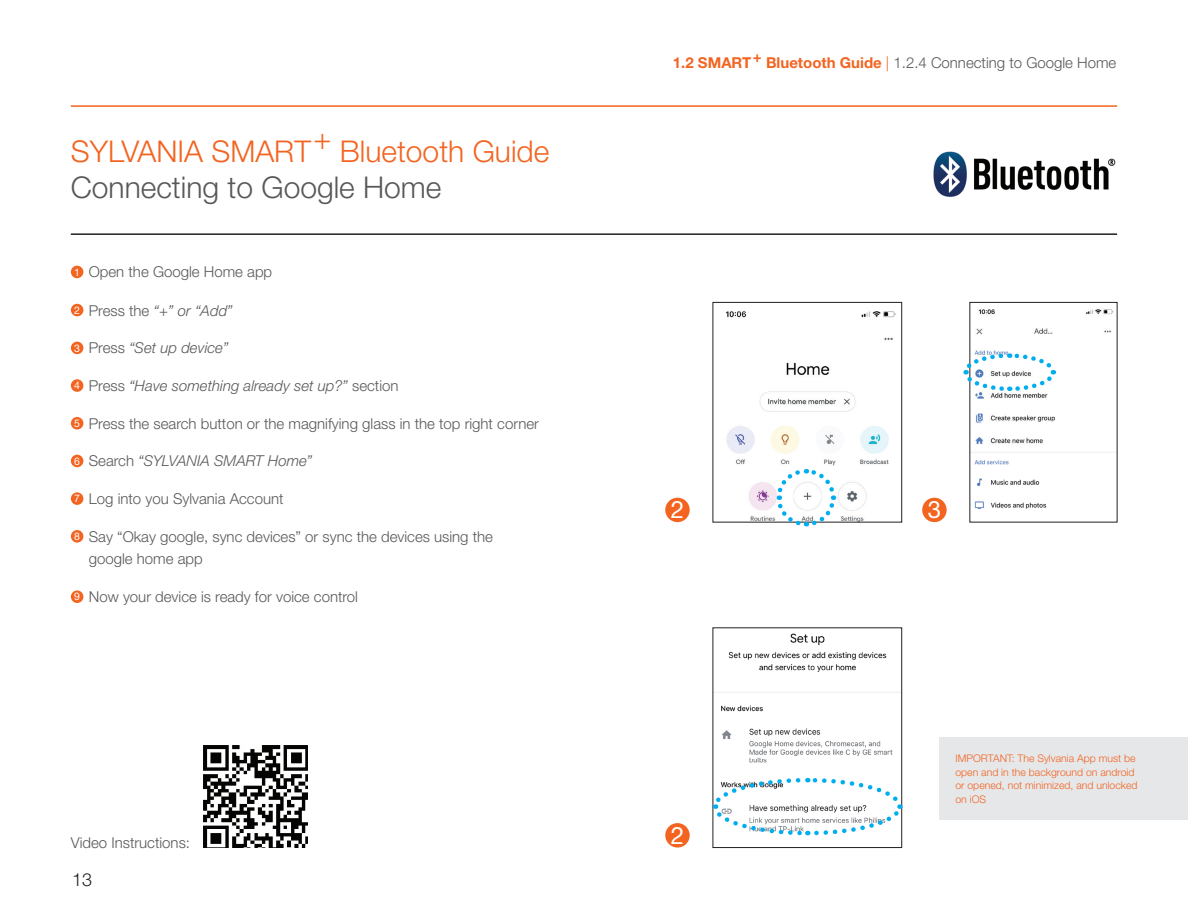
<style>
.page{position:relative;width:1188px;height:918px;background:#fff}
.page>*{position:absolute;margin:0;border:0;box-sizing:border-box;transform-origin:0 0}
.t1{font:300 30px "Helvetica Neue LT Pro";color:#f36421}
.t2{font:300 30px "Helvetica Neue LT Pro";color:#57585a}
.t3{font:24px "Helvetica Neue LT Pro";color:#fff}
.t4{font:300 18px "Helvetica Neue LT Pro";color:#231f20}
.t5{font:300 15px/22.5px "Helvetica Neue LT Std";color:#57585a}
.t6{font:italic 300 15px "Helvetica Neue LT Std";color:#57585a}
.t7{font:300 15px "Helvetica Neue LT Pro";color:#57585a}
.t8{font:300 10.5px/13.5px "Helvetica Neue LT Pro";color:#f36421}
.t9{font:10.5px "Helvetica Neue LT Pro";color:#fff}
.s1{font-style:normal}
.s2{font-weight:700;color:#f36421}
.s3{color:#f36421}
</style>
<div class="page">
<hr style="left:71px;top:105px;width:1046px;height:2px;background:#f36421">
<hr style="left:71px;top:233px;width:1046px;height:2px;background:#231f20">
<img style="left:933px;top:151px;width:182px;height:46px">
<div style="left:665px;top:498px;width:25px;height:24px;background:#f36421;border-radius:50%"></div>
<div style="left:665px;top:823px;width:25px;height:25px;background:#f36421;border-radius:50%"></div>
<div style="left:922px;top:498px;width:25px;height:24px;background:#f36421;border-radius:50%"></div>
<img style="left:972px;top:309px;width:143px;height:200px">
<img style="left:725px;top:311px;width:171px;height:209px">
<div style="left:713px;top:302px;width:189px;height:220px;border:1px solid #231f20"></div>
<img style="left:715px;top:633px;width:185px;height:130px">
<div style="left:713px;top:628px;width:189px;height:220px;border:1px solid #231f20"></div>
<img style="left:204px;top:745px;width:104px;height:103px">
<div style="left:71px;top:266px;width:12px;height:12px;background:#f36421;border-radius:50%"></div>
<div style="left:71px;top:304px;width:12px;height:12px;background:#f36421;border-radius:50%"></div>
<div style="left:71px;top:342px;width:12px;height:12px;background:#f36421;border-radius:50%"></div>
<div style="left:71px;top:379px;width:12px;height:13px;background:#f36421;border-radius:50%"></div>
<div style="left:71px;top:417px;width:12px;height:13px;background:#f36421;border-radius:50%"></div>
<div style="left:71px;top:455px;width:12px;height:12px;background:#f36421;border-radius:50%"></div>
<div style="left:71px;top:492px;width:12px;height:13px;background:#f36421;border-radius:50%"></div>
<div style="left:71px;top:530px;width:12px;height:13px;background:#f36421;border-radius:50%"></div>
<div style="left:71px;top:590px;width:12px;height:13px;background:#f36421;border-radius:50%"></div>
<div style="left:940px;top:738px;width:248px;height:82px;background:#e6e7e9"></div>
<svg style="left:774px;top:466px;width:64px;height:61px"></svg>
<svg style="left:963px;top:351px;width:95px;height:42px"></svg>
<svg style="left:712px;top:776px;width:191px;height:62px"></svg>
<h1 class="t1" style="left:71px;top:133px;width:480px">SYLVANIA SMART+ Bluetooth Guide</h1>
<h1 class="t2" style="left:71px;top:169px;width:372px">Connecting to Google Home</h1>
<p class="t9" style="left:74px;top:265px;width:7px">1</p>
<p class="t9" style="left:74px;top:304px;width:7px">2</p>
<p class="t9" style="left:74px;top:341px;width:7px">3</p>
<p class="t9" style="left:74px;top:379px;width:7px">4</p>
<p class="t9" style="left:74px;top:417px;width:7px">5</p>
<p class="t9" style="left:74px;top:454px;width:7px">6</p>
<p class="t9" style="left:74px;top:492px;width:7px">7</p>
<p class="t9" style="left:74px;top:530px;width:7px">8</p>
<p class="t9" style="left:74px;top:590px;width:7px">9</p>
<p class="t7" style="left:89px;top:263px;width:185px">Open the Google Home app</p>
<p class="t6" style="left:89px;top:301px;width:146px"><span class="s1">Press the</span> “+” or “Add”</p>
<p class="t6" style="left:89px;top:339px;width:141px"><span class="s1">Press</span> “Set up device”</p>
<p class="t6" style="left:89px;top:377px;width:311px"><span class="s1">Press</span> “Have something already set up?” <span class="s1">section</span></p>
<p class="t5" style="left:89px;top:412px;width:452px">Press the search button or the magnifying glass in the top right corner</p>
<p class="t6" style="left:89px;top:452px;width:225px"><span class="s1">Search</span> “SYLVANIA SMART Home”</p>
<p class="t5" style="left:89px;top:487px;width:196px">Log into you Sylvania Account</p>
<p class="t5" style="left:89px;top:525px;width:406px">Say “Okay google, sync devices” or sync the devices using the google home app</p>
<p class="t5" style="left:89px;top:585px;width:271px">Now your device is ready for voice control</p>
<p class="t7" style="left:71px;top:833px;width:121px">Video Instructions:</p>
<p class="t4" style="left:72px;top:868px;width:22px">13</p>
<p class="t7" style="left:673px;top:53px;width:445px"><span class="s2">1.2 SMART</span><sup>+</sup> <span class="s2">Bluetooth Guide</span> <span class="s3">|</span> 1.2.4 Connecting to Google Home</p>
<h2 class="t3" style="left:671px;top:495px;width:15px">2</h2>
<h2 class="t3" style="left:671px;top:821px;width:15px">2</h2>
<h2 class="t3" style="left:928px;top:495px;width:15px">3</h2>
<p class="t8" style="left:955px;top:751px;width:184px">IMPORTANT: The Sylvania App must be open and in the background on android or opened, not minimized, and unlocked on iOS</p>
</div>
